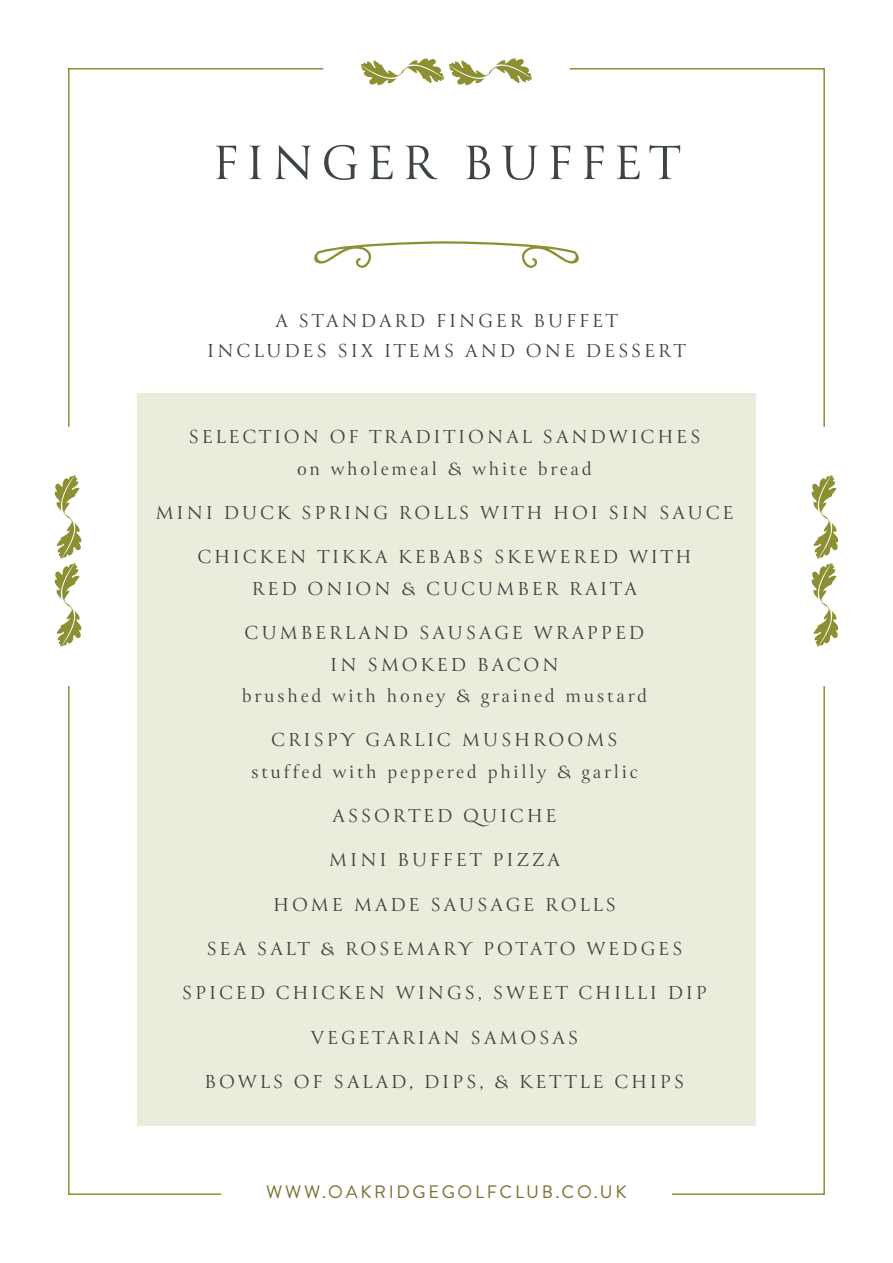
<style>
.page{position:relative;width:893px;height:1263px;background:#fff}
.page>*{position:absolute;margin:0;border:0;box-sizing:border-box;transform-origin:0 0}
.t1{font:54px "Canto";letter-spacing:.13em;color:#3d4543}
.t2{font:21px/31.5px "Canto";letter-spacing:.13em;color:#3d4543;text-align:center}
.t3{font:18px "Brandon Grotesque";letter-spacing:.15em;color:#77702d}
</style>
<div class="page">
<svg style="left:68px;top:68px;width:256px;height:359px"></svg>
<svg style="left:68px;top:686px;width:155px;height:509px"></svg>
<svg style="left:569px;top:68px;width:256px;height:360px"></svg>
<svg style="left:670px;top:684px;width:155px;height:511px"></svg>
<svg style="left:361px;top:58px;width:171px;height:27px"></svg>
<svg style="left:811px;top:475px;width:27px;height:171px"></svg>
<svg style="left:55px;top:475px;width:27px;height:171px"></svg>
<svg style="left:312px;top:241px;width:269px;height:28px"></svg>
<div style="left:137px;top:393px;width:618px;height:732px;background:#ececdd"></div>
<p class="t1" style="left:213px;top:129px;width:469px">FINGER BUFFET</p>
<p class="t2" style="left:275px;top:307px;width:344px">A STANDARD FINGER BUFFET</p>
<p class="t2" style="left:207px;top:337px;width:480px">INCLUDES SIX ITEMS AND ONE DESSERT</p>
<p class="t2" style="left:188px;top:423px;width:513px">SELECTION OF TRADITIONAL SANDWICHES on wholemeal &amp; white bread</p>
<p class="t2" style="left:155px;top:499px;width:580px">MINI DUCK SPRING ROLLS WITH HOI SIN SAUCE</p>
<p class="t2" style="left:197px;top:543px;width:496px">CHICKEN TIKKA KEBABS SKEWERED WITH<br>RED ONION &amp; CUCUMBER RAITA</p>
<p class="t2" style="left:242px;top:619px;width:407px">CUMBERLAND SAUSAGE WRAPPED<br>IN SMOKED BACON<br>brushed with honey &amp; grained mustard</p>
<p class="t2" style="left:251px;top:726px;width:388px">CRISPY GARLIC MUSHROOMS stuffed with peppered philly &amp; garlic</p>
<p class="t2" style="left:332px;top:802px;width:226px">ASSORTED QUICHE</p>
<p class="t2" style="left:329px;top:846px;width:233px">MINI BUFFET PIZZA</p>
<p class="t2" style="left:273px;top:890px;width:344px">HOME MADE SAUSAGE ROLLS</p>
<p class="t2" style="left:206px;top:934px;width:478px">SEA SALT &amp; ROSEMARY POTATO WEDGES</p>
<p class="t2" style="left:182px;top:979px;width:527px">SPICED CHICKEN WINGS, SWEET CHILLI DIP</p>
<p class="t2" style="left:311px;top:1023px;width:269px">VEGETARIAN SAMOSAS</p>
<p class="t2" style="left:205px;top:1067px;width:481px">BOWLS OF SALAD, DIPS, &amp; KETTLE CHIPS</p>
<p class="t3" style="left:266px;top:1180px;width:362px">WWW.OAKRIDGEGOLFCLUB.CO.UK</p>
</div>
